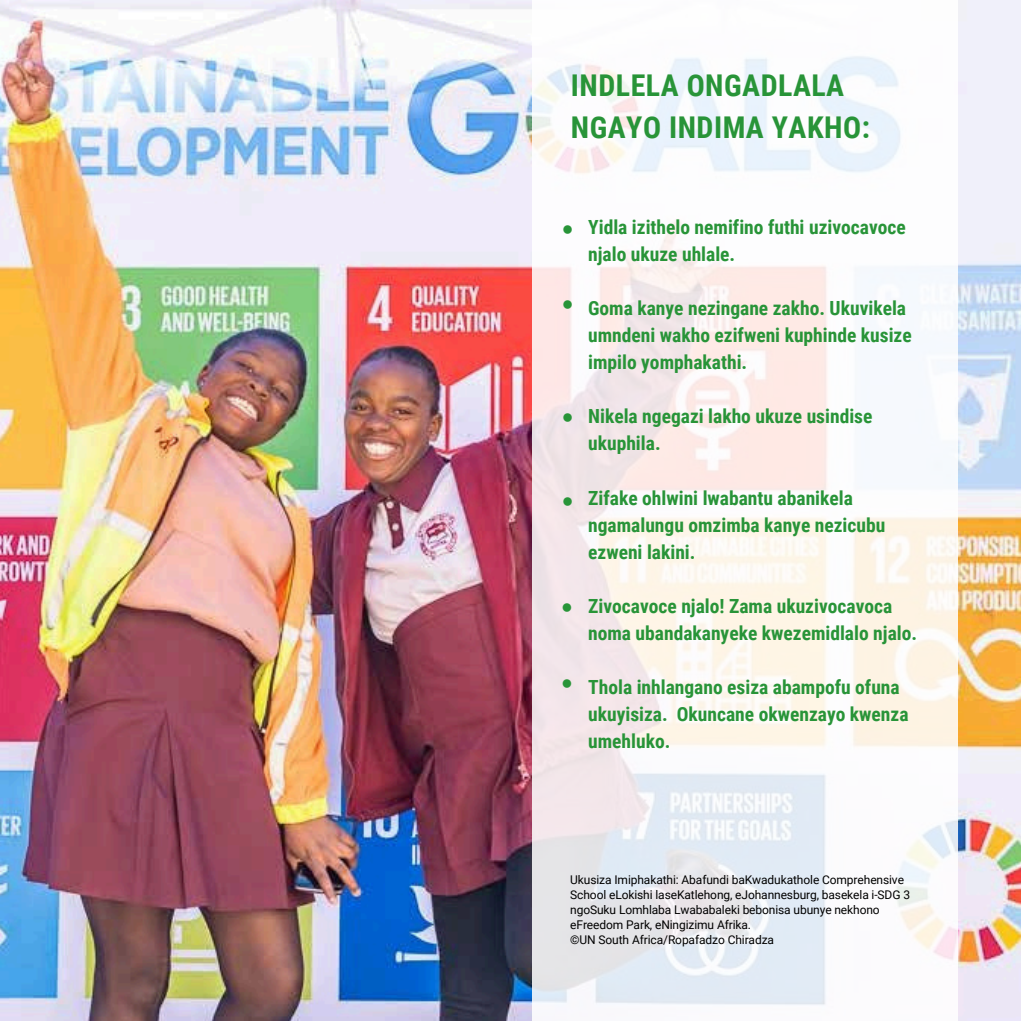
<style>
.page{position:relative;width:1021px;height:1021px;background:#fff}
.page>*{position:absolute;margin:0;border:0;box-sizing:border-box;transform-origin:0 0}
.t1{font:700 30px/41.7px "Roboto Condensed";letter-spacing:.015em;color:#289438}
.t2{font:700 19.5px/27px "Roboto Condensed";color:#289438}
.t3{font:19.5px "Arimo";color:#289438}
.t4{font:12px/15px "Roboto";letter-spacing:-.01em;color:#000}
</style>
<div class="page">
<img style="left:0;top:0;width:1020px;height:1020px">
<svg style="left:531px;top:0;width:426px;height:1020px;fill:#fcf6f7"></svg>
<p class="t1" style="left:571px;top:65px;width:300px">INDLELA ONGADLALA<br>NGAYO INDIMA YAKHO:</p>
<h2 class="t3" style="left:562px;top:218px;width:13px">●</h2>
<h2 class="t3" style="left:562px;top:292px;width:13px">●</h2>
<h2 class="t3" style="left:562px;top:405px;width:13px">●</h2>
<p class="t3" style="left:562px;top:489px;width:13px">●</p>
<p class="t3" style="left:561px;top:595px;width:13px">●</p>
<h2 class="t3" style="left:561px;top:671px;width:13px">●</h2>
<h1 class="t2" style="left:588px;top:214px;width:319px">Yidla izithelo nemifino futhi uzivocavoce njalo ukuze uhlale.</h1>
<p class="t2" style="left:588px;top:295px;width:325px">Goma kanye nezingane zakho. Ukuvikela umndeni wakho ezifweni kuphinde kusize impilo yomphakathi.</p>
<p class="t2" style="left:588px;top:403px;width:286px">Nikela ngegazi lakho ukuze usindise ukuphila.</p>
<p class="t2" style="left:588px;top:484px;width:298px">Zifake ohlwini lwabantu abanikela ngamalungu omzimba kanye nezicubu ezweni lakini.</p>
<p class="t2" style="left:588px;top:592px;width:330px">Zivocavoce njalo! Zama ukuzivocavoca noma ubandakanyeke kwezemidlalo njalo.</p>
<p class="t2" style="left:588px;top:673px;width:322px">Thola inhlangano esiza abampofu ofuna ukuyisiza. Okuncane okwenzayo kwenza umehluko.</p>
<h2 class="t4" style="left:570px;top:872px;width:341px">Ukusiza Imiphakathi: Abafundi baKwadukathole Comprehensive School eLokishi laseKatlehong, eJohannesburg, basekela i-SDG 3 ngoSuku Lomhlaba Lwababaleki bebonisa ubunye nekhono eFreedom Park, eNingizimu Afrika.</h2>
<h2 class="t4" style="left:570px;top:932px;width:205px">©UN South Africa/Ropafadzo Chiradza</h2>
</div>
